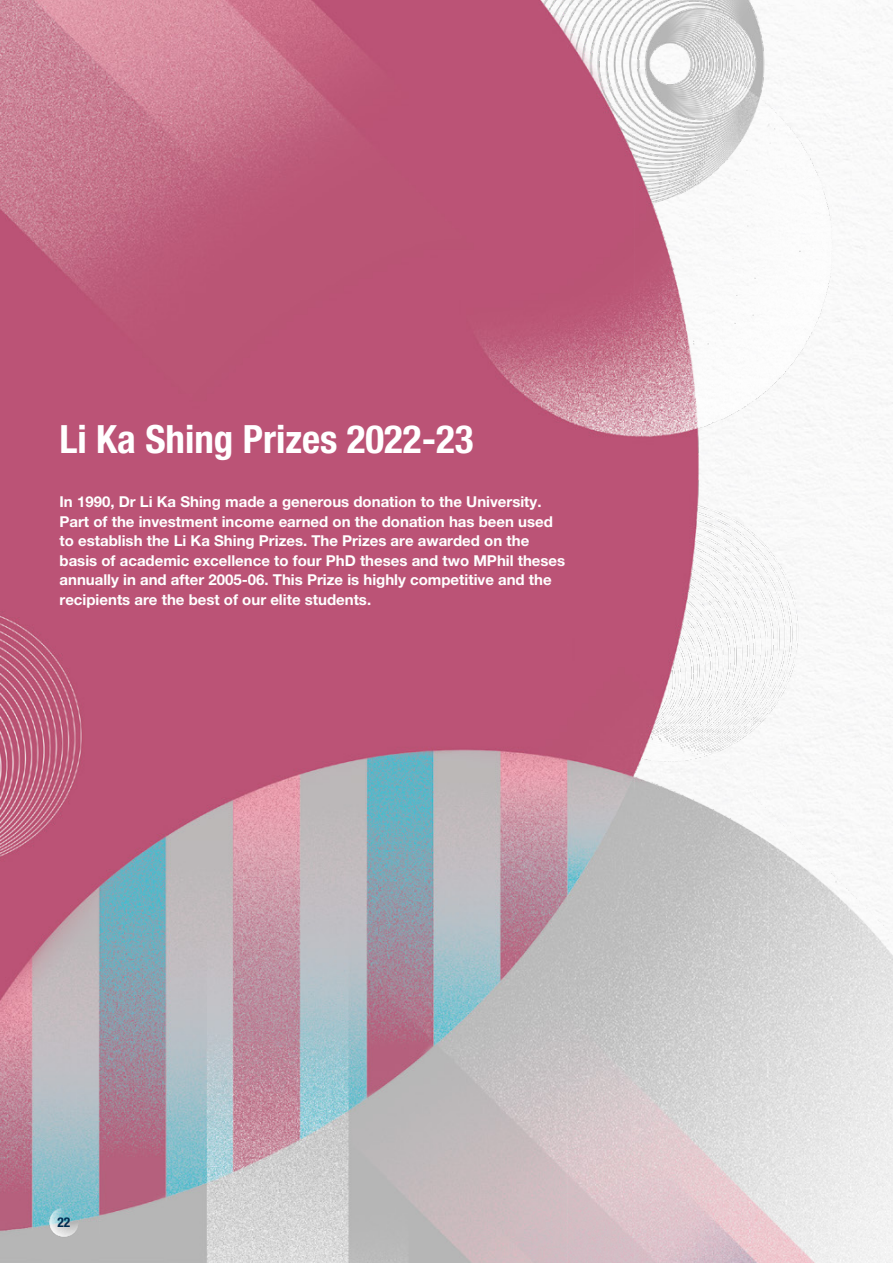
<style>
.page{position:relative;width:893px;height:1263px;background:#fff}
.page>*{position:absolute;margin:0;border:0;box-sizing:border-box;transform-origin:0 0}
.t1{font:700 condensed 39px "Helvetica Neue LT Pro";color:#fff}
.t2{font:700 15px/19.5px "Helvetica Neue LT Pro";color:#fff}
.t3{font:700 condensed 13.5px "Helvetica Neue LT Pro";color:#002c51}
</style>
<div class="page">
<img style="left:0;top:0;width:893px;height:1263px">
<img style="left:42px;top:1200px;width:43px;height:43px">
<h1 class="t1" style="left:60px;top:415px;width:415px">Li Ka Shing Prizes 2022-23</h1>
<p class="t2" style="left:60px;top:492px;width:507px">In 1990, Dr Li Ka Shing made a generous donation to the University.<br>Part of the investment income earned on the donation has been used to establish the Li Ka Shing Prizes. The Prizes are awarded on the basis of academic excellence to four PhD theses and two MPhil theses annually in and after 2005-06. This Prize is highly competitive and the recipients are the best of our elite students.</p>
<p class="t3" style="left:57px;top:1214px;width:14px">22</p>
</div>
